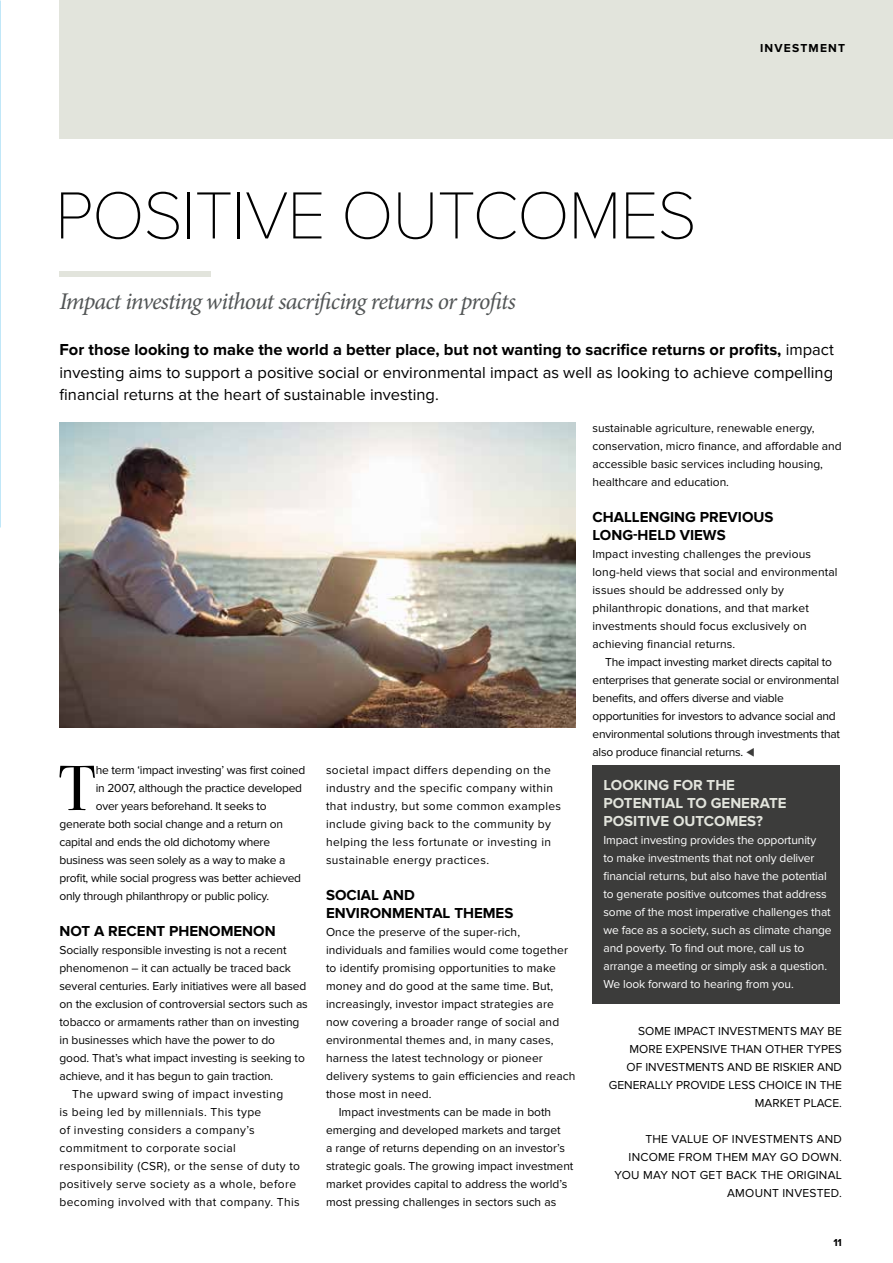
<style>
.page{position:relative;width:893px;height:1263px;background:#fff}
.page>*{position:absolute;margin:0;border:0;box-sizing:border-box;transform-origin:0 0}
.t1{font:100 69px "Proxima Nova A";letter-spacing:-.02em;color:#000}
.t2{font:63.75px "Bodoni Svty Two ITCTT";color:#000}
.t3{font:italic 24px "Minion Pro";letter-spacing:-.04em;color:#525556}
.t4{font:16.5px/22.5px "Proxima Nova";color:#000;text-align:justify}
.t5{font:700 15px/18px "Proxima Nova";color:#000}
.t6{font:700 15px/18px "Proxima Nova";color:#e2e4dc}
.t7{font:12px/18px "Proxima Nova";color:#000}
.t8{font:12px/18px "Proxima Nova";letter-spacing:-.02em;color:#000}
.t9{font:12px/18px "Proxima Nova";letter-spacing:.03em;color:#000}
.t10{font:12px/18px "Proxima Nova";letter-spacing:-.01em;color:#fff}
.t11{font:12px/18px "Proxima Nova";letter-spacing:.02em;color:#000;text-align:right}
.t12{font:700 12px "Proxima Nova";letter-spacing:.1em;color:#000}
.t13{font:700 10.5px "Proxima Nova";color:#000}
.s1{font-weight:700}
.s2{color:#3c3c3b}
</style>
<div class="page">
<hr style="left:0;top:0;width:1px;height:527px;background:#3c3c3b">
<div style="left:60px;top:0;width:833px;height:139px;background:#e2e4dc"></div>
<div style="left:60px;top:271px;width:151px;height:5px;background:#e2e4dc"></div>
<div style="left:592px;top:765px;width:248px;height:239px;background:#3c3c3b"></div>
<img style="left:60px;top:423px;width:515px;height:304px">
<h1 class="t1" style="left:55px;top:178px;width:643px">POSITIVE OUTCOMES</h1>
<p class="t12" style="left:760px;top:41px;width:87px">INVESTMENT</p>
<h3 class="t3" style="left:60px;top:285px;width:458px">Impact investing without sacrificing returns or profits</h3>
<p class="t4" style="left:60px;top:339px;width:776px"><span class="s1">For those looking to make the world a better place, but not wanting to sacrifice returns or profits,</span> impact investing aims to support a positive social or environmental impact as well as looking to achieve compelling financial returns at the heart of sustainable investing.</p>
<h2 class="t2" style="left:58px;top:736px;width:39px">T</h2>
<p class="t8" style="left:96px;top:761px;width:211px">he term ‘impact investing’ was first coined</p>
<p class="t8" style="left:96px;top:779px;width:208px">in 2007, although the practice developed</p>
<p class="t8" style="left:96px;top:797px;width:172px">over years beforehand. It seeks to</p>
<p class="t8" style="left:60px;top:815px;width:225px">generate both social change and a return on</p>
<p class="t8" style="left:60px;top:833px;width:212px">capital and ends the old dichotomy where</p>
<p class="t8" style="left:60px;top:851px;width:227px">business was seen solely as a way to make a</p>
<p class="t8" style="left:60px;top:869px;width:243px">profit, while social progress was better achieved</p>
<p class="t8" style="left:60px;top:887px;width:211px">only through philanthropy or public policy.</p>
<p class="t5" style="left:60px;top:922px;width:218px">NOT A RECENT PHENOMENON</p>
<p class="t7" style="left:60px;top:941px;width:229px">Socially responsible investing is not a recent</p>
<p class="t7" style="left:60px;top:959px;width:233px">phenomenon – it can actually be traced back</p>
<p class="t7" style="left:60px;top:977px;width:248px">several centuries. Early initiatives were all based</p>
<p class="t7" style="left:60px;top:995px;width:250px">on the exclusion of controversial sectors such as</p>
<p class="t7" style="left:60px;top:1013px;width:241px">tobacco or armaments rather than on investing</p>
<p class="t7" style="left:60px;top:1031px;width:217px">in businesses which have the power to do</p>
<p class="t7" style="left:60px;top:1049px;width:247px">good. That’s what impact investing is seeking to</p>
<p class="t7" style="left:60px;top:1067px;width:215px">achieve, and it has begun to gain traction.</p>
<p class="t9" style="left:72px;top:1085px;width:212px">The upward swing of impact investing</p>
<p class="t9" style="left:60px;top:1103px;width:203px">is being led by millennials. This type</p>
<p class="t9" style="left:60px;top:1121px;width:197px">of investing considers a company’s</p>
<p class="t9" style="left:60px;top:1139px;width:178px">commitment to corporate social</p>
<p class="t9" style="left:60px;top:1157px;width:242px">responsibility (CSR), or the sense of duty to</p>
<p class="t9" style="left:60px;top:1175px;width:238px">positively serve society as a whole, before</p>
<p class="t9" style="left:60px;top:1193px;width:242px">becoming involved with that company. This</p>
<p class="t9" style="left:326px;top:761px;width:237px">societal impact differs depending on the industry and the specific company within that industry, but some common examples include giving back to the community by helping the less fortunate or investing in sustainable energy practices.</p>
<p class="t5" style="left:326px;top:886px;width:189px">SOCIAL AND<br>ENVIRONMENTAL THEMES</p>
<p class="t7" style="left:326px;top:923px;width:196px">Once the preserve of the super-rich,</p>
<p class="t7" style="left:326px;top:941px;width:243px">individuals and families would come together</p>
<p class="t7" style="left:326px;top:959px;width:231px">to identify promising opportunities to make</p>
<p class="t7" style="left:326px;top:977px;width:229px">money and do good at the same time. But,</p>
<p class="t7" style="left:326px;top:995px;width:229px">increasingly, investor impact strategies are</p>
<p class="t7" style="left:326px;top:1013px;width:235px">now covering a broader range of social and</p>
<p class="t7" style="left:326px;top:1031px;width:229px">environmental themes and, in many cases,</p>
<p class="t7" style="left:326px;top:1049px;width:218px">harness the latest technology or pioneer</p>
<p class="t7" style="left:326px;top:1067px;width:251px">delivery systems to gain efficiencies and reach</p>
<p class="t7" style="left:326px;top:1085px;width:107px">those most in need.</p>
<p class="t7" style="left:339px;top:1103px;width:214px">Impact investments can be made in both</p>
<p class="t7" style="left:326px;top:1121px;width:236px">emerging and developed markets and target</p>
<p class="t7" style="left:326px;top:1139px;width:241px">a range of returns depending on an investor’s</p>
<p class="t7" style="left:326px;top:1157px;width:249px">strategic goals. The growing impact investment</p>
<p class="t7" style="left:326px;top:1175px;width:243px">market provides capital to address the world’s</p>
<p class="t7" style="left:326px;top:1193px;width:232px">most pressing challenges in sectors such as</p>
<p class="t7" style="left:592px;top:419px;width:251px">sustainable agriculture, renewable energy, conservation, micro finance, and affordable and accessible basic services including housing, healthcare and education.</p>
<p class="t5" style="left:592px;top:508px;width:182px">CHALLENGING PREVIOUS<br>LONG-HELD VIEWS</p>
<p class="t7" style="left:592px;top:545px;width:247px">Impact investing challenges the previous long-held views that social and environmental issues should be addressed only by philanthropic donations, and that market investments should focus exclusively on achieving financial returns.</p>
<p class="t8" style="left:592px;top:653px;width:249px;text-indent:13px">The impact investing market directs capital to enterprises that generate social or environmental benefits, and offers diverse and viable opportunities for investors to advance social and environmental solutions through investments that also produce financial returns. <span class="s2">▼</span></p>
<p class="t6" style="left:603px;top:776px;width:184px">LOOKING FOR THE<br>POTENTIAL TO GENERATE<br>POSITIVE OUTCOMES?</p>
<p class="t10" style="left:603px;top:831px;width:230px">Impact investing provides the opportunity<br>to make investments that not only deliver financial returns, but also have the potential to generate positive outcomes that address some of the most imperative challenges that we face as a society, such as climate change and poverty. To find out more, call us to arrange a meeting or simply ask a question.<br>We look forward to hearing from you.</p>
<p class="t7" style="left:609px;top:1022px;width:235px;text-align:right">SOME IMPACT INVESTMENTS MAY BE<br>MORE EXPENSIVE THAN OTHER TYPES<br>OF INVESTMENTS AND BE RISKIER AND<br>GENERALLY PROVIDE LESS CHOICE IN THE<br>MARKET PLACE.</p>
<p class="t11" style="left:614px;top:1130px;width:229px">THE VALUE OF INVESTMENTS AND<br>INCOME FROM THEM MAY GO DOWN.<br>YOU MAY NOT GET BACK THE ORIGINAL<br>AMOUNT INVESTED.</p>
<p class="t13" style="left:833px;top:1236px;width:10px">11</p>
</div>
